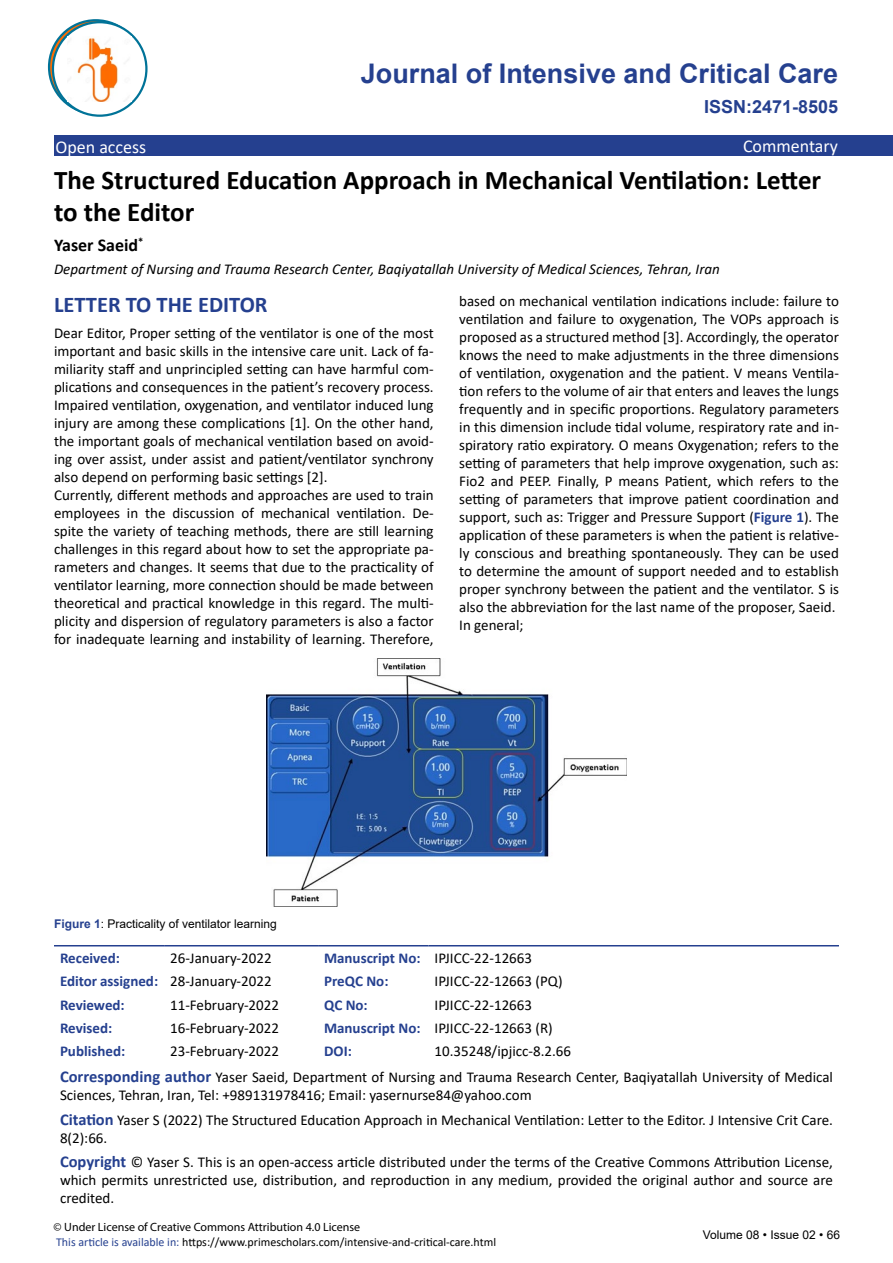
<style>
.page{position:relative;width:893px;height:1263px;background:#fff}
.page>*{position:absolute;margin:0;border:0;box-sizing:border-box;transform-origin:0 0}
.t1{font:700 27px/32.4px "Calibri";color:#000}
.t2{font:700 27px "Arial";color:#25408f}
.t3{font:700 22.5px "Calibri";color:#25408f}
.t4{font:18px "Calibri";color:#fff}
.t5{font:700 18px "Arial";color:#25408f}
.t6{font:700 18px "Calibri";color:#000}
.t7{font:15px/18px "Calibri";color:#000}
.t8{font:italic 15px "Calibri";color:#000}
.t9{font:700 15px "Calibri";color:#25408f}
.t10{font:12px "Calibri";color:#000}
.t11{font:12px "Arial";color:#000}
.t12{font:12px "Myriad Pro";color:#000}
.s1{font-weight:700;color:#25408f}
.s2{font-weight:400;color:#000}
.s3{font-weight:700;font-size:16.5px;color:#25408f}
.s4{color:#25408f}
</style>
<div class="page">
<div style="left:54px;top:135px;width:839px;height:21px;background:#25408f"></div>
<svg style="left:49px;top:20px;width:94px;height:94px"></svg>
<div style="left:53px;top:22px;width:93px;height:94px;background:#fff;border-radius:50%"></div>
<div style="left:52px;top:21px;width:96px;height:96px;border:2px solid #007398;border-radius:50%"></div>
<img style="left:77px;top:37px;width:52px;height:64px">
<hr style="left:54px;top:945px;width:110px;height:1px;background:#25408f">
<hr style="left:164px;top:945px;width:154px;height:1px;background:#25408f">
<hr style="left:318px;top:945px;width:111px;height:1px;background:#25408f">
<hr style="left:429px;top:945px;width:410px;height:1px;background:#25408f">
<img style="left:266px;top:658px;width:360px;height:249px">
<h1 class="t2" style="left:361px;top:55px;width:479px">Journal of Intensive and Critical Care</h1>
<p class="t5" style="left:704px;top:94px;width:136px">ISSN:2471-8505</p>
<p class="t4" style="left:55px;top:134px;width:92px">Open access</p>
<p class="t4" style="left:743px;top:134px;width:97px">Commentary</p>
<h1 class="t1" style="left:54px;top:163px;width:769px">The Structured Education Approach in Mechanical Ventilation: Letter to the Editor</h1>
<p class="t6" style="left:54px;top:233px;width:91px">Yaser Saeid<sup>*</sup></p>
<p class="t8" style="left:54px;top:258px;width:667px">Department of Nursing and Trauma Research Center, Baqiyatallah University of Medical Sciences, Tehran, Iran</p>
<h2 class="t3" style="left:54px;top:288px;width:215px">LETTER TO THE EDITOR</h2>
<p class="t7" style="left:54px;top:324px;width:381px">Dear Editor, Proper setting of the ventilator is one of the most important and basic skills in the intensive care unit. Lack of fa&shy;miliarity staff and unprincipled setting can have harmful com&shy;plications and consequences in the patient’s recovery process.<br>Impaired ventilation, oxygenation, and ventilator induced lung injury are among these complications [1]. On the other hand, the important goals of mechanical ventilation based on avoid&shy;ing over assist, under assist and patient/ventilator synchrony also depend on performing basic settings [2].<br>Currently, different methods and approaches are used to train employees in the discussion of mechanical ventilation. De&shy;spite the variety of teaching methods, there are still learning challenges in this regard about how to set the appropriate pa&shy;rameters and changes. It seems that due to the practicality of ventilator learning, more connection should be made between theoretical and practical knowledge in this regard. The multi&shy;plicity and dispersion of regulatory parameters is also a factor for inadequate learning and instability of learning. Therefore,</p>
<p class="t7" style="left:459px;top:292px;width:381px">based on mechanical ventilation indications include: failure to ventilation and failure to oxygenation, The VOPs approach is proposed as a structured method [3]. Accordingly, the operator knows the need to make adjustments in the three dimensions of ventilation, oxygenation and the patient. V means Ventila&shy;tion refers to the volume of air that enters and leaves the lungs frequently and in specific proportions. Regulatory parameters in this dimension include tidal volume, respiratory rate and in&shy;spiratory ratio expiratory. O means Oxygenation; refers to the setting of parameters that help improve oxygenation, such as:<br>Fio2 and PEEP. Finally, P means Patient, which refers to the setting of parameters that improve patient coordination and support, such as: Trigger and Pressure Support (<span class="s1">Figure 1</span>). The application of these parameters is when the patient is relative&shy;ly conscious and breathing spontaneously. They can be used to determine the amount of support needed and to establish proper synchrony between the patient and the ventilator. S is also the abbreviation for the last name of the proposer, Saeid.<br>In general;</p>
<p class="t11" style="left:54px;top:916px;width:224px"><span class="s1">Figure 1</span>: Practicality of ventilator learning</p>
<p class="t9" style="left:60px;top:947px;width:61px">Received:</p>
<p class="t7" style="left:170px;top:949px;width:103px">26-January-2022</p>
<p class="t7" style="left:324px;top:949px;width:210px"><span class="s1">Manuscript No:</span> IPJICC-22-12663</p>
<p class="t9" style="left:60px;top:971px;width:213px">Editor assigned: <span class="s2">28-January-2022</span></p>
<p class="t9" style="left:324px;top:971px;width:66px">PreQC No:</p>
<p class="t7" style="left:435px;top:972px;width:130px">IPJICC-22-12663 (PQ)</p>
<p class="t9" style="left:60px;top:994px;width:66px">Reviewed:</p>
<p class="t7" style="left:170px;top:995px;width:110px">11-February-2022</p>
<p class="t9" style="left:324px;top:994px;width:45px">QC No:</p>
<p class="t7" style="left:435px;top:995px;width:99px">IPJICC-22-12663</p>
<p class="t9" style="left:60px;top:1017px;width:54px">Revised:</p>
<p class="t7" style="left:170px;top:1018px;width:110px">16-February-2022</p>
<p class="t7" style="left:324px;top:1018px;width:230px"><span class="s1">Manuscript No:</span> IPJICC-22-12663 (R)</p>
<p class="t9" style="left:60px;top:1040px;width:67px">Published:</p>
<p class="t7" style="left:170px;top:1042px;width:110px">23-February-2022</p>
<p class="t9" style="left:324px;top:1040px;width:29px">DOI:</p>
<p class="t7" style="left:435px;top:1042px;width:138px">10.35248/ipjicc-8.2.66</p>
<p class="t7" style="left:60px;top:1068px;width:774px"><span class="s3">Corresponding author</span> Yaser Saeid, Department of Nursing and Trauma Research Center, Baqiyatallah University of Medical<br>Sciences, Tehran, Iran, Tel: +989131978416; Email: yasernurse84@yahoo.com</p>
<p class="t7" style="left:60px;top:1110px;width:774px"><span class="s3">Citation</span> Yaser S (2022) The Structured Education Approach in Mechanical Ventilation: Letter to the Editor. J Intensive Crit Care.<br>8(2):66.</p>
<p class="t7" style="left:60px;top:1152px;width:774px;text-align:justify"><span class="s3">Copyright</span> © Yaser S. This is an open-access article distributed under the terms of the Creative Commons Attribution License, which permits unrestricted use, distribution, and reproduction in any medium, provided the original author and source are credited.</p>
<p class="t12" style="left:54px;top:1220px;width:308px">© Under License of Creative Commons Attribution 4.0 License</p>
<p class="t10" style="left:56px;top:1233px;width:442px"><span class="s4">This article is available in:</span> https://www.primescholars.com/intensive-and-critical-care.html</p>
<p class="t11" style="left:703px;top:1226px;width:139px">Volume 08 • Issue 02 • 66</p>
</div>
